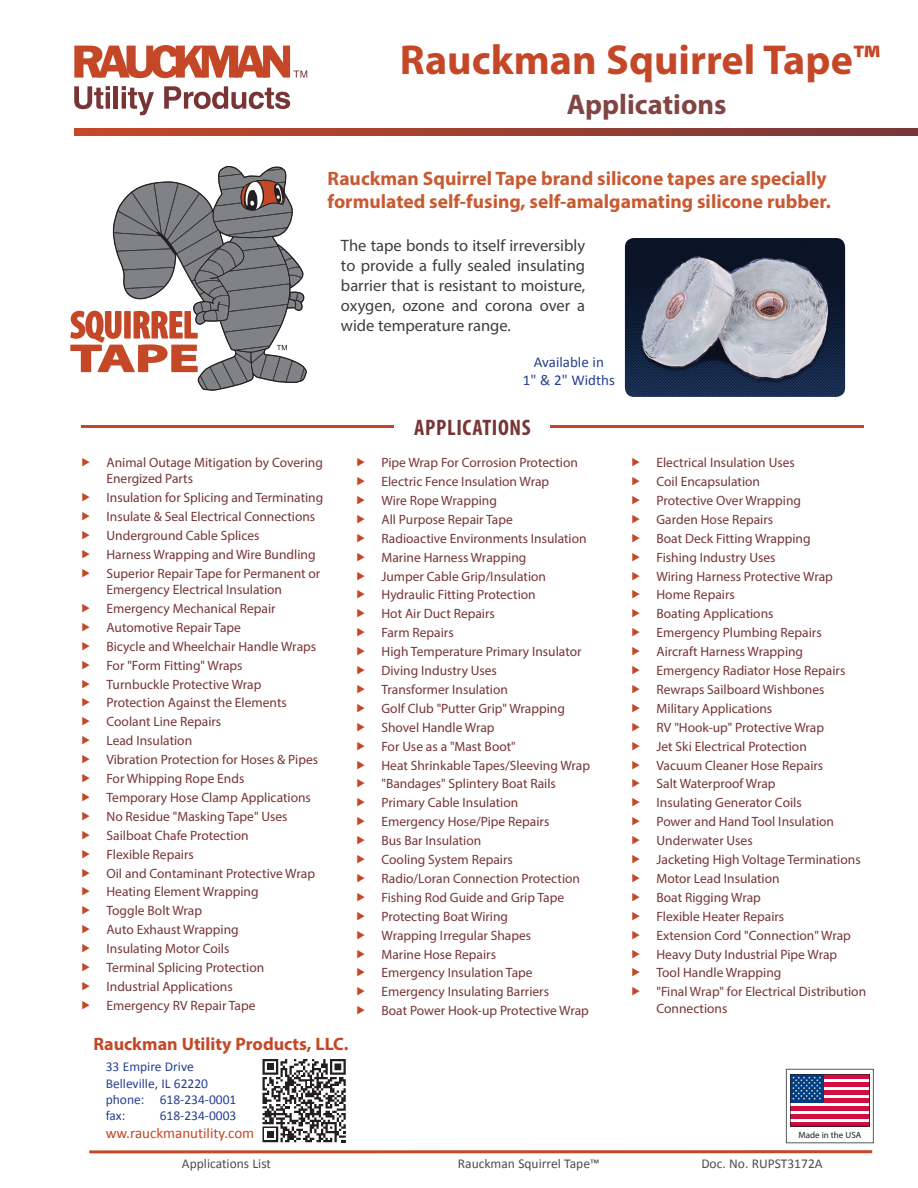
<style>
.page{position:relative;width:918px;height:1188px;background:#fff}
.page>*{position:absolute;margin:0;border:0;box-sizing:border-box;transform-origin:0 0}
.t1{font:700 42px "Myriad Pro";color:#c44827}
.t2{font:700 28.5px "Myriad Pro";color:#814543}
.t3{font:700 condensed 22.5px "Myriad Pro";letter-spacing:.03em;color:#773536}
.t4{font:700 19.5px/23.4px "Myriad Pro";color:#c85a32}
.t5{font:700 18px "Myriad Pro";color:#c44827}
.t6{font:16.5px/19.8px "Myriad Pro";color:#3e3e3f;text-align:justify}
.t7{font:15px "Calibri";color:#c44827}
.Figure_Text{font:15px/18px "Calibri";color:#253f8e;text-align:center}
.t8{font:13.5px/16.2px "Myriad Pro";color:#773536}
.t9{font:13.5px/16.2px "Calibri";color:#253f8e}
.t10{font:13.5px "Calibri";color:#4b4c4d}
.t11{font:9px "Myriad Pro";color:#231f20}
</style>
<div class="page">
<hr style="left:89px;top:1150px;width:783px;height:3px;background:#c44827">
<div style="left:786px;top:1069px;width:88px;height:74px;background:#fff;border:1px solid #57585a"></div>
<svg style="left:792px;top:1078px;width:76px;height:41px"></svg>
<hr style="left:790px;top:1122px;width:80px;height:4px;background:#d10e40">
<hr style="left:790px;top:1114px;width:80px;height:4px;background:#d10e40">
<hr style="left:790px;top:1106px;width:80px;height:4px;background:#d10e40">
<hr style="left:790px;top:1098px;width:80px;height:4px;background:#d10e40">
<hr style="left:790px;top:1090px;width:80px;height:4px;background:#d10e40">
<hr style="left:790px;top:1082px;width:80px;height:4px;background:#d10e40">
<hr style="left:790px;top:1074px;width:80px;height:4px;background:#d10e40">
<div style="left:790px;top:1074px;width:33px;height:28px;background:#013d7d"></div>
<svg style="left:792px;top:1076px;width:29px;height:24px"></svg>
<div style="left:790px;top:1074px;width:80px;height:52px;border:1px solid #231f20"></div>
<svg style="left:74px;top:129px;width:844px;height:6px;background:#9c3f2f"></svg>
<svg style="left:74px;top:86px;width:36px;height:23px"></svg>
<hr style="left:106px;top:92px;width:4px;height:17px;background:#773536">
<hr style="left:114px;top:86px;width:4px;height:23px;background:#773536">
<svg style="left:122px;top:86px;width:32px;height:29px"></svg>
<svg style="left:164px;top:86px;width:126px;height:23px"></svg>
<svg style="left:74px;top:45px;width:233px;height:33px"></svg>
<div style="left:260px;top:1057px;width:88px;height:87px;background:linear-gradient(to bottom,#fff,#fff)"></div>
<svg style="left:262px;top:1059px;width:84px;height:83px"></svg>
<svg style="left:70px;top:166px;width:237px;height:224px"></svg>
<hr style="left:81px;top:426px;width:783px;height:2px;background:#c44827">
<div style="left:395px;top:413px;width:155px;height:27px;background:#fff"></div>
<img style="left:625px;top:238px;width:220px;height:159px">
<p class="t1" style="left:400px;top:33px;width:482px">Rauckman Squirrel Tape™</p>
<p class="t2" style="left:567px;top:86px;width:161px">Applications</p>
<p class="t4" style="left:328px;top:166px;width:505px">Rauckman Squirrel Tape brand silicone tapes are specially formulated self-fusing, self-amalgamating silicone rubber.</p>
<p class="t6" style="left:341px;top:236px;width:246px">The tape bonds to itself irreversibly to provide a fully sealed insulating barrier that is resistant to moisture, oxygen, ozone and corona over a wide temperature range.</p>
<p class="Figure_Text" style="left:523px;top:353px;width:94px">Available in<br>1" &amp; 2" Widths</p>
<p class="t8" style="left:106px;top:454px;width:218px">Animal Outage Mitigation by Covering<br>Energized Parts</p>
<p class="t8" style="left:106px;top:489px;width:218px">Insulation for Splicing and Terminating</p>
<p class="t8" style="left:106px;top:508px;width:210px">Insulate &amp; Seal Electrical Connections</p>
<p class="t8" style="left:106px;top:527px;width:154px">Underground Cable Splices</p>
<p class="t8" style="left:106px;top:546px;width:211px">Harness Wrapping and Wire Bundling</p>
<p class="t8" style="left:106px;top:565px;width:215px">Superior Repair Tape for Permanent or<br>Emergency Electrical Insulation</p>
<p class="t8" style="left:106px;top:600px;width:171px">Emergency Mechanical Repair</p>
<p class="t8" style="left:106px;top:619px;width:136px">Automotive Repair Tape</p>
<p class="t8" style="left:106px;top:638px;width:211px">Bicycle and Wheelchair Handle Wraps</p>
<p class="t8" style="left:106px;top:657px;width:138px">For "Form Fitting" Wraps</p>
<p class="t8" style="left:106px;top:676px;width:156px">Turnbuckle Protective Wrap</p>
<p class="t8" style="left:106px;top:695px;width:182px">Protection Against the Elements</p>
<p class="t8" style="left:106px;top:714px;width:116px">Coolant Line Repairs</p>
<p class="t8" style="left:106px;top:732px;width:87px">Lead Insulation</p>
<p class="t8" style="left:106px;top:751px;width:213px">Vibration Protection for Hoses &amp; Pipes</p>
<p class="t8" style="left:106px;top:770px;width:139px">For Whipping Rope Ends</p>
<p class="t8" style="left:106px;top:789px;width:206px">Temporary Hose Clamp Applications</p>
<p class="t8" style="left:106px;top:808px;width:183px">No Residue "Masking Tape" Uses</p>
<p class="t8" style="left:106px;top:827px;width:144px">Sailboat Chafe Protection</p>
<p class="t8" style="left:106px;top:846px;width:89px">Flexible Repairs</p>
<p class="t8" style="left:106px;top:865px;width:210px">Oil and Contaminant Protective Wrap</p>
<p class="t8" style="left:106px;top:884px;width:154px">Heating Element Wrapping</p>
<p class="t8" style="left:106px;top:903px;width:97px">Toggle Bolt Wrap</p>
<p class="t8" style="left:106px;top:921px;width:134px">Auto Exhaust Wrapping</p>
<p class="t8" style="left:106px;top:940px;width:125px">Insulating Motor Coils</p>
<p class="t8" style="left:106px;top:959px;width:159px">Terminal Splicing Protection</p>
<p class="t8" style="left:106px;top:978px;width:128px">Industrial Applications</p>
<p class="t8" style="left:106px;top:997px;width:151px">Emergency RV Repair Tape</p>
<p class="t3" style="left:414px;top:414px;width:118px">APPLICATIONS</p>
<p class="t8" style="left:381px;top:454px;width:198px">Pipe Wrap For Corrosion Protection</p>
<p class="t8" style="left:381px;top:473px;width:169px">Electric Fence Insulation Wrap</p>
<p class="t8" style="left:381px;top:492px;width:117px">Wire Rope Wrapping</p>
<p class="t8" style="left:381px;top:511px;width:133px">All Purpose Repair Tape</p>
<p class="t8" style="left:381px;top:530px;width:207px">Radioactive Environments Insulation</p>
<p class="t8" style="left:381px;top:549px;width:146px">Marine Harness Wrapping</p>
<p class="t8" style="left:381px;top:568px;width:166px">Jumper Cable Grip/Insulation</p>
<p class="t8" style="left:381px;top:587px;width:156px">Hydraulic Fitting Protection</p>
<p class="t8" style="left:381px;top:606px;width:115px">Hot Air Duct Repairs</p>
<p class="t8" style="left:381px;top:624px;width:74px">Farm Repairs</p>
<p class="t8" style="left:381px;top:643px;width:202px">High Temperature Primary Insulator</p>
<p class="t8" style="left:381px;top:662px;width:117px">Diving Industry Uses</p>
<p class="t8" style="left:381px;top:681px;width:128px">Transformer Insulation</p>
<p class="t8" style="left:381px;top:700px;width:185px">Golf Club "Putter Grip" Wrapping</p>
<p class="t8" style="left:381px;top:719px;width:115px">Shovel Handle Wrap</p>
<p class="t8" style="left:381px;top:738px;width:136px">For Use as a "Mast Boot"</p>
<p class="t8" style="left:381px;top:757px;width:210px">Heat Shrinkable Tapes/Sleeving Wrap</p>
<p class="t8" style="left:381px;top:776px;width:176px">"Bandages" Splintery Boat Rails</p>
<p class="t8" style="left:381px;top:795px;width:138px">Primary Cable Insulation</p>
<p class="t8" style="left:381px;top:813px;width:169px">Emergency Hose/Pipe Repairs</p>
<p class="t8" style="left:381px;top:832px;width:101px">Bus Bar Insulation</p>
<p class="t8" style="left:381px;top:851px;width:133px">Cooling System Repairs</p>
<p class="t8" style="left:381px;top:870px;width:200px">Radio/Loran Connection Protection</p>
<p class="t8" style="left:381px;top:889px;width:184px">Fishing Rod Guide and Grip Tape</p>
<p class="t8" style="left:381px;top:908px;width:128px">Protecting Boat Wiring</p>
<p class="t8" style="left:381px;top:927px;width:151px">Wrapping Irregular Shapes</p>
<p class="t8" style="left:381px;top:946px;width:116px">Marine Hose Repairs</p>
<p class="t8" style="left:381px;top:965px;width:153px">Emergency Insulation Tape</p>
<p class="t8" style="left:381px;top:984px;width:169px">Emergency Insulating Barriers</p>
<p class="t8" style="left:381px;top:1002px;width:209px">Boat Power Hook-up Protective Wrap</p>
<p class="t8" style="left:657px;top:454px;width:140px">Electrical Insulation Uses</p>
<p class="t8" style="left:657px;top:473px;width:105px">Coil Encapsulation</p>
<p class="t8" style="left:657px;top:492px;width:146px">Protective Over Wrapping</p>
<p class="t8" style="left:657px;top:511px;width:118px">Garden Hose Repairs</p>
<p class="t8" style="left:657px;top:530px;width:156px">Boat Deck Fitting Wrapping</p>
<p class="t8" style="left:657px;top:549px;width:121px">Fishing Industry Uses</p>
<p class="t8" style="left:657px;top:568px;width:178px">Wiring Harness Protective Wrap</p>
<p class="t8" style="left:657px;top:587px;width:80px">Home Repairs</p>
<p class="t8" style="left:657px;top:606px;width:119px">Boating Applications</p>
<p class="t8" style="left:657px;top:624px;width:167px">Emergency Plumbing Repairs</p>
<p class="t8" style="left:657px;top:643px;width:148px">Aircraft Harness Wrapping</p>
<p class="t8" style="left:657px;top:662px;width:190px">Emergency Radiator Hose Repairs</p>
<p class="t8" style="left:657px;top:681px;width:170px">Rewraps Sailboard Wishbones</p>
<p class="t8" style="left:657px;top:700px;width:117px">Military Applications</p>
<p class="t8" style="left:657px;top:719px;width:169px">RV "Hook-up" Protective Wrap</p>
<p class="t8" style="left:657px;top:738px;width:152px">Jet Ski Electrical Protection</p>
<p class="t8" style="left:657px;top:757px;width:168px">Vacuum Cleaner Hose Repairs</p>
<p class="t8" style="left:657px;top:776px;width:121px">Salt Waterproof Wrap</p>
<p class="t8" style="left:657px;top:795px;width:147px">Insulating Generator Coils</p>
<p class="t8" style="left:657px;top:813px;width:179px">Power and Hand Tool Insulation</p>
<p class="t8" style="left:657px;top:832px;width:98px">Underwater Uses</p>
<p class="t8" style="left:657px;top:851px;width:206px">Jacketing High Voltage Terminations</p>
<p class="t8" style="left:657px;top:870px;width:125px">Motor Lead Insulation</p>
<p class="t8" style="left:657px;top:889px;width:106px">Boat Rigging Wrap</p>
<p class="t8" style="left:657px;top:908px;width:129px">Flexible Heater Repairs</p>
<p class="t8" style="left:657px;top:927px;width:196px">Extension Cord "Connection" Wrap</p>
<p class="t8" style="left:657px;top:946px;width:182px">Heavy Duty Industrial Pipe Wrap</p>
<p class="t8" style="left:657px;top:965px;width:126px">Tool Handle Wrapping</p>
<p class="t8" style="left:657px;top:984px;width:211px">"Final Wrap" for Electrical Distribution<br>Connections</p>
<h3 class="t5" style="left:93px;top:1032px;width:257px">Rauckman Utility Products, LLC.</h3>
<p class="t9" style="left:106px;top:1059px;width:132px">33 Empire Drive<br>Belleville, IL 62220 phone: 618-234-0001 fax:</p>
<p class="t9" style="left:160px;top:1108px;width:78px">618-234-0003</p>
<p class="t7" style="left:106px;top:1124px;width:150px">ww.rauckmanutility.com</p>
<p class="t11" style="left:798px;top:1129px;width:64px">Made in the USA</p>
<p class="t10" style="left:182px;top:1155px;width:91px">Applications List</p>
<p class="t10" style="left:458px;top:1155px;width:143px">Rauckman Squirrel Tape™</p>
<p class="t10" style="left:701px;top:1155px;width:123px">Doc. No. RUPST3172A</p>
</div>
